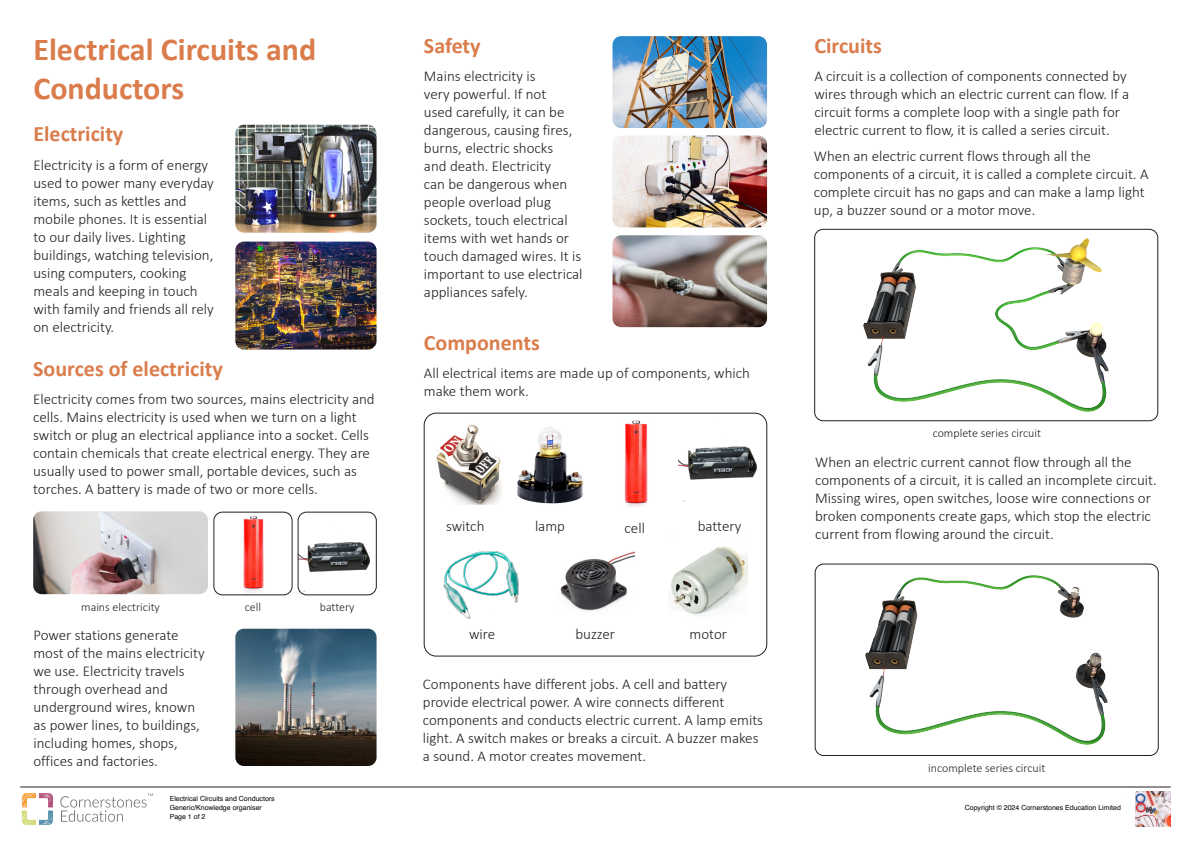
<style>
.page{position:relative;width:1191px;height:842px;background:#fff}
.page>*{position:absolute;margin:0;border:0;box-sizing:border-box;transform-origin:0 0}
.t1{font:700 32px/38.4px "Calibri";color:#da7c4b}
.t2{font:700 22px "Calibri";color:#da7c4b}
.t3{font:300 15px/18px "Calibri";color:#231f20}
.t4{font:300 12px "Calibri";color:#231f20}
.t5{font:7px/9.1px "Helvetica";color:#000}
</style>
<div class="page">
<hr style="left:20px;top:787px;width:1150px;height:1px;background:#231f20">
<img style="left:443px;top:552px;width:76px;height:66px">
<img style="left:560px;top:551px;width:75px;height:60px">
<img style="left:668px;top:546px;width:80px;height:70px">
<img style="left:863px;top:239px;width:246px;height:173px">
<div style="left:814px;top:229px;width:344px;height:192px;border:1px solid #231f20;border-radius:9px"></div>
<img style="left:866px;top:575px;width:241px;height:169px">
<div style="left:815px;top:564px;width:343px;height:192px;border:1px solid #231f20;border-radius:9px"></div>
<img style="left:235px;top:125px;width:141px;height:108px">
<img style="left:612px;top:36px;width:155px;height:92px">
<img style="left:235px;top:242px;width:141px;height:107px">
<img style="left:612px;top:136px;width:155px;height:91px">
<img style="left:612px;top:235px;width:155px;height:92px">
<img style="left:235px;top:629px;width:141px;height:137px">
<img style="left:33px;top:511px;width:175px;height:83px">
<img style="left:214px;top:512px;width:78px;height:83px">
<div style="left:214px;top:512px;width:78px;height:83px;border:1px solid #231f20;border-radius:9px"></div>
<img style="left:298px;top:512px;width:78px;height:83px">
<div style="left:298px;top:512px;width:78px;height:83px;border:1px solid #231f20;border-radius:9px"></div>
<img style="left:436px;top:424px;width:66px;height:80px">
<img style="left:517px;top:427px;width:66px;height:77px">
<img style="left:624px;top:420px;width:24px;height:86px">
<img style="left:679px;top:446px;width:78px;height:56px">
<div style="left:424px;top:413px;width:343px;height:243px;border:1px solid #231f20;border-radius:12px"></div>
<img style="left:21px;top:793px;width:133px;height:32px">
<img style="left:1136px;top:792px;width:35px;height:35px">
<p class="t1" style="left:33px;top:30px;width:284px">Electrical Circuits and<br>Conductors</p>
<p class="t2" style="left:33px;top:120px;width:91px">Electricity</p>
<p class="t3" style="left:33px;top:155px;width:182px">Electricity is a form of energy used to power many everyday items, such as kettles and mobile phones. It is essential to our daily lives. Lighting buildings, watching television, using computers, cooking meals and keeping in touch with family and friends all rely on electricity.</p>
<p class="t2" style="left:33px;top:355px;width:191px">Sources of electricity</p>
<p class="t3" style="left:33px;top:390px;width:343px">Electricity comes from two sources, mains electricity and cells. Mains electricity is used when we turn on a light switch or plug an electrical appliance into a socket. Cells contain chemicals that create electrical energy. They are usually used to power small, portable devices, such as torches. A battery is made of two or more cells.</p>
<p class="t4" style="left:81px;top:600px;width:80px">mains electricity</p>
<p class="t3" style="left:33px;top:625px;width:173px">Power stations generate most of the mains electricity we use. Electricity travels through overhead and underground wires, known as power lines, to buildings, including homes, shops, offices and factories.</p>
<p class="t4" style="left:245px;top:600px;width:18px">cell</p>
<p class="t4" style="left:320px;top:600px;width:36px">battery</p>
<p class="t2" style="left:424px;top:31px;width:58px">Safety</p>
<p class="t3" style="left:424px;top:66px;width:160px">Mains electricity is<br>very powerful. If not<br>used carefully, it can be dangerous, causing fires, burns, electric shocks<br>and death. Electricity<br>can be dangerous when people overload plug sockets, touch electrical items with wet hands or touch damaged wires. It is important to use electrical appliances safely.</p>
<p class="t2" style="left:424px;top:328px;width:117px">Components</p>
<p class="t3" style="left:424px;top:363px;width:327px">All electrical items are made up of components, which make them work.</p>
<p class="t3" style="left:446px;top:516px;width:40px">switch</p>
<p class="t3" style="left:535px;top:516px;width:32px">lamp</p>
<p class="t3" style="left:624px;top:518px;width:22px">cell</p>
<p class="t3" style="left:698px;top:516px;width:45px">battery</p>
<p class="t3" style="left:469px;top:624px;width:28px">wire</p>
<p class="t3" style="left:575px;top:624px;width:41px">buzzer</p>
<p class="t3" style="left:689px;top:624px;width:39px">motor</p>
<p class="t3" style="left:423px;top:674px;width:342px">Components have different jobs. A cell and battery provide electrical power. A wire connects different components and conducts electric current. A lamp emits light. A switch makes or breaks a circuit. A buzzer makes a sound. A motor creates movement.</p>
<p class="t2" style="left:814px;top:31px;width:69px">Circuits</p>
<p class="t3" style="left:814px;top:66px;width:316px">A circuit is a collection of components connected by wires through which an electric current can flow. If a circuit forms a complete loop with a single path for electric current to flow, it is called a series circuit.</p>
<p class="t3" style="left:814px;top:146px;width:336px">When an electric current flows through all the components of a circuit, it is called a complete circuit. A complete circuit has no gaps and can make a lamp light up, a buzzer sound or a motor move.</p>
<p class="t4" style="left:932px;top:426px;width:110px">complete series circuit</p>
<p class="t3" style="left:815px;top:452px;width:343px">When an electric current cannot flow through all the components of a circuit, it is called an incomplete circuit.<br>Missing wires, open switches, loose wire connections or broken components create gaps, which stop the electric current from flowing around the circuit.</p>
<p class="t4" style="left:928px;top:760px;width:119px">incomplete series circuit</p>
<p class="t5" style="left:170px;top:794px;width:107px">Electrical Circuits and Conductors<br>Generic/Knowledge organiser<br>Page 1 of 2</p>
<p class="t5" style="left:964px;top:803px;width:158px">Copyright © 2024 Cornerstones Education Limited</p>
</div>
